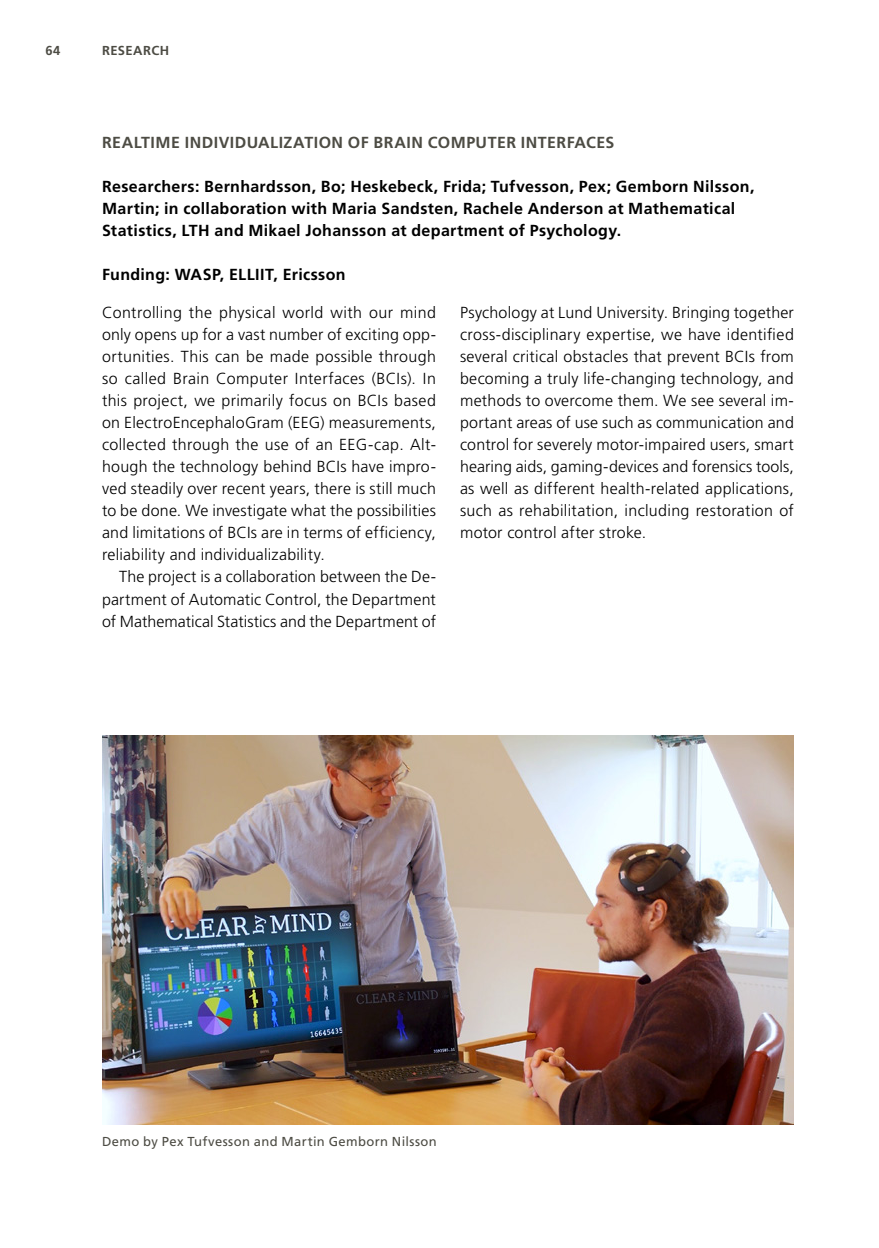
<style>
.page{position:relative;width:879px;height:1248px;background:#fff}
.page>*{position:absolute;margin:0;border:0;box-sizing:border-box;transform-origin:0 0}
.Svart_Brödtext_med_i{font:300 16px/22px "Frutiger LT Std";letter-spacing:.01em;color:#000;text-align:justify}
.Svart_Brödtext_utan{font:300 16px/22px "Frutiger LT Std";letter-spacing:.015em;color:#000;text-align:justify}
.Underrubrik_2{font:700 16px/22px "Frutiger LT Std";letter-spacing:.02em;color:#000}
.Grå_Underrubrik_1{font:700 16px "Frutiger LT Std";letter-spacing:.03em;color:#4d4c44}
.Grå_Bild-Fakta_u_ind{font:13px "Frutiger LT Std";letter-spacing:.03em;color:#4d4c44}
.t1{font:700 13px "Frutiger LT Std";letter-spacing:.035em;color:#4d4c44}
</style>
<div class="page">
<img style="left:102px;top:735px;width:692px;height:389px">
<p class="t1" style="left:45px;top:43px;width:17px">64</p>
<p class="t1" style="left:102px;top:43px;width:69px">RESEARCH</p>
<p class="Grå_Underrubrik_1" style="left:102px;top:133px;width:514px">REALTIME INDIVIDUALIZATION OF BRAIN COMPUTER INTERFACES</p>
<p class="Underrubrik_2" style="left:102px;top:176px;width:654px">Researchers: Bernhardsson, Bo; Heskebeck, Frida; Tufvesson, Pex; Gemborn Nilsson,<br>Martin; in collaboration with Maria Sandsten, Rachele Anderson at Mathematical<br>Statistics, LTH and Mikael Johansson at department of Psychology.</p>
<p class="Underrubrik_2" style="left:102px;top:264px;width:245px">Funding: WASP, ELLIIT, Ericsson</p>
<p class="Svart_Brödtext_utan" style="left:102px;top:302px;width:335px">Controlling the physical world with our mind only opens up for a vast number of exciting opp&shy;ortunities. This can be made possible through so called Brain Computer Interfaces (BCIs). In this project, we primarily focus on BCIs based on ElectroEncephaloGram (EEG) measurements, collected through the use of an EEG-cap. Alt&shy;hough the technology behind BCIs have impro&shy;ved steadily over recent years, there is still much to be done. We investigate what the possibilities and limitations of BCIs are in terms of efficiency, reliability and individualizability.</p>
<p class="Svart_Brödtext_med_i" style="left:102px;top:566px;width:335px;text-indent:17px">The project is a collaboration between the De&shy;partment of Automatic Control, the Department of Mathematical Statistics and the Department of</p>
<p class="Svart_Brödtext_med_i" style="left:460px;top:302px;width:335px">Psychology at Lund University. Bringing together cross-disciplinary expertise, we have identified several critical obstacles that prevent BCIs from becoming a truly life-changing technology, and methods to overcome them. We see several im&shy;portant areas of use such as communication and control for severely motor-impaired users, smart hearing aids, gaming-devices and forensics tools, as well as different health-related applications, such as rehabilitation, including restoration of motor control after stroke.</p>
<p class="Grå_Bild-Fakta_u_ind" style="left:102px;top:1133px;width:336px">Demo by Pex Tufvesson and Martin Gemborn Nilsson</p>
</div>
